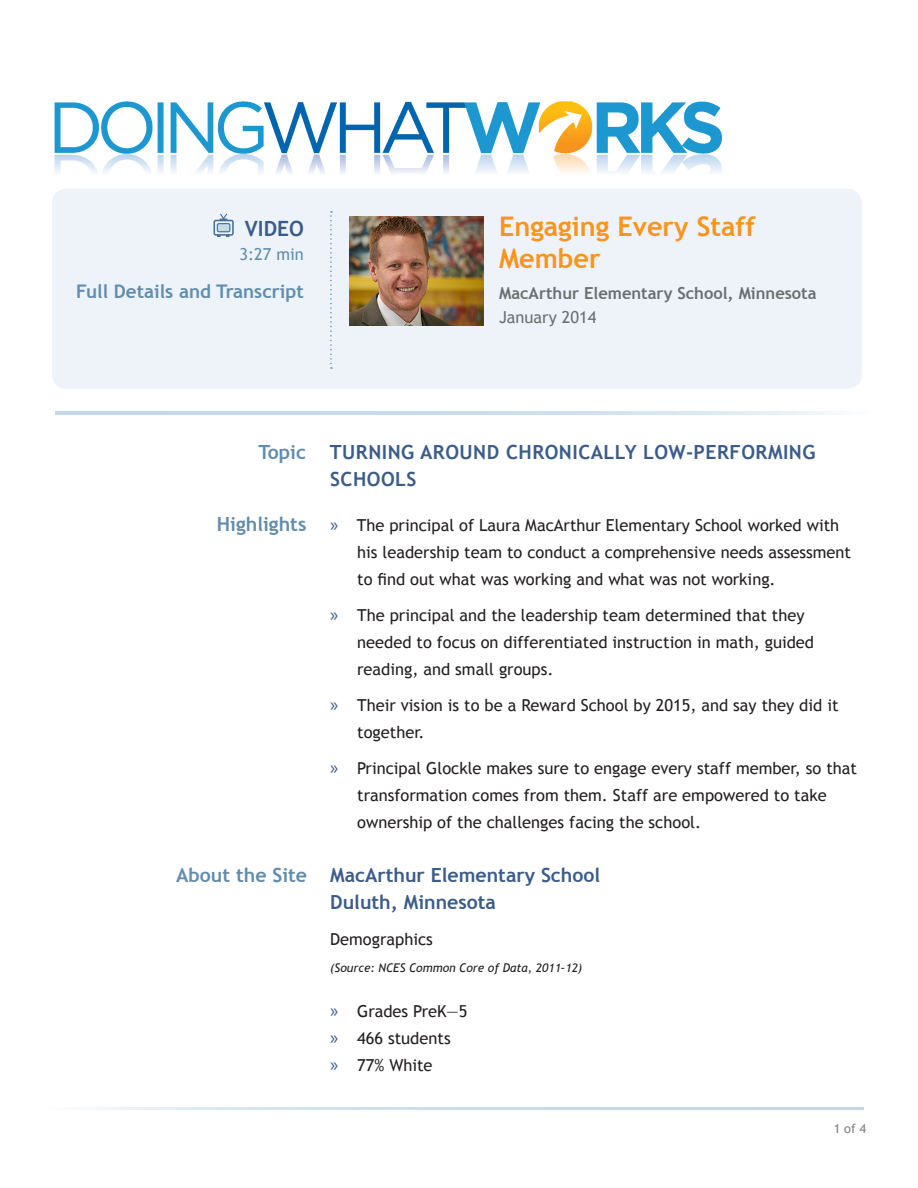
<style>
.page{position:relative;width:918px;height:1188px;background:#fff}
.page>*{position:absolute;margin:0;border:0;box-sizing:border-box;transform-origin:0 0}
.Doc_Title{font:700 27px/32.4px "Trebuchet MS";color:#fa941c}
.Media_Type{font:700 21px "Trebuchet MS";color:#3b5c8a}
.Topic{font:700 19.5px/27px "Trebuchet MS";letter-spacing:.025em;color:#3b5c8a}
.Body_Headings{font:700 19.5px/27px "Trebuchet MS";color:#3b5c8a}
.t1{font:700 19.5px "Trebuchet MS";color:#618cad}
.Full_Details_and_Tra{font:700 18.75px "Trebuchet MS";color:#618cad}
.Body_Text_1{font:16.5px/27px "Trebuchet MS";color:#231f20}
.Site_Credit{font:700 16.5px/24px "Trebuchet MS";color:#6c6d70}
.Duration{font:16.5px "Trebuchet MS";color:#618cad}
.t2{font:12.75px "Trebuchet MS";color:#808285}
.Body_Text_1-2{font:italic 12px "Trebuchet MS";color:#231f20}
.s1{font-weight:400}
.s2{font-family:"Myriad Pro";font-size:19.5px;color:#3b5c8a}
</style>
<div class="page">
<img style="left:54px;top:101px;width:668px;height:91px">
<svg style="left:85px;top:1107px;width:779px;height:3px;background:#cee0ed"></svg>
<svg style="left:56px;top:412px;width:780px;height:3px;background:#cee0ed"></svg>
<div style="left:52px;top:189px;width:810px;height:200px;background:#edf3f8;border-radius:15px"></div>
<svg style="left:330px;top:211px;width:2px;height:158px"></svg>
<div style="left:213px;top:220px;width:21px;height:16px;border:2px solid #44719d;border-radius:2px"></div>
<div style="left:217px;top:224px;width:13px;height:8px;background:#c3dbeb;border-radius:2px"></div>
<div style="left:217px;top:223px;width:13px;height:9px;border:1px solid #44719d;border-radius:2px"></div>
<svg style="left:219px;top:214px;width:9px;height:7px"></svg>
<svg style="left:217px;top:235px;width:13px;height:2px"></svg>
<img style="left:349px;top:216px;width:134px;height:109px">
<p class="Media_Type" style="left:245px;top:216px;width:61px">VIDEO</p>
<p class="Duration" style="left:240px;top:245px;width:66px">3:27 min</p>
<p class="Full_Details_and_Tra" style="left:76px;top:280px;width:229px">Full Details and Transcript</p>
<p class="Doc_Title" style="left:499px;top:210px;width:258px">Engaging Every Staff<br>Member</p>
<p class="Site_Credit" style="left:499px;top:281px;width:319px">MacArthur Elementary School, Minnesota<br><span class="s1">January 2014</span></p>
<p class="t1" style="left:258px;top:440px;width:49px">Topic</p>
<p class="t1" style="left:217px;top:512px;width:91px">Highlights</p>
<p class="t1" style="left:176px;top:863px;width:132px">About the Site</p>
<p class="Topic" style="left:330px;top:439px;width:487px">TURNING AROUND CHRONICALLY LOW-PERFORMING<br>SCHOOLS</p>
<p class="Body_Text_1" style="left:357px;top:512px;width:495px;text-indent:-27px"><span class="s2">»</span> The principal of Laura MacArthur Elementary School worked with his leadership team to conduct a comprehensive needs assessment to find out what was working and what was not working.</p>
<p class="Body_Text_1" style="left:357px;top:602px;width:458px;text-indent:-27px"><span class="s2">»</span> The principal and the leadership team determined that they needed to focus on differentiated instruction in math, guided reading, and small groups.</p>
<p class="Body_Text_1" style="left:357px;top:692px;width:483px;text-indent:-27px"><span class="s2">»</span> Their vision is to be a Reward School by 2015, and say they did it together.</p>
<p class="Body_Text_1" style="left:357px;top:755px;width:501px;text-indent:-27px"><span class="s2">»</span> Principal Glockle makes sure to engage every staff member, so that transformation comes from them. Staff are empowered to take ownership of the challenges facing the school.</p>
<p class="Body_Headings" style="left:330px;top:862px;width:272px">MacArthur Elementary School<br>Duluth, Minnesota</p>
<p class="Body_Text_1" style="left:330px;top:926px;width:104px">Demographics</p>
<p class="Body_Text_1-2" style="left:330px;top:961px;width:254px">(Source: NCES Common Core of Data, 2011–12)</p>
<p class="Body_Text_1" style="left:330px;top:998px;width:139px"><span class="s2">»</span> Grades PreK—5</p>
<p class="Body_Text_1" style="left:330px;top:1025px;width:122px"><span class="s2">»</span> 466 students</p>
<p class="Body_Text_1" style="left:330px;top:1052px;width:104px"><span class="s2">»</span> 77% White</p>
<p class="t2" style="left:834px;top:1121px;width:34px">1 of 4</p>
</div>
